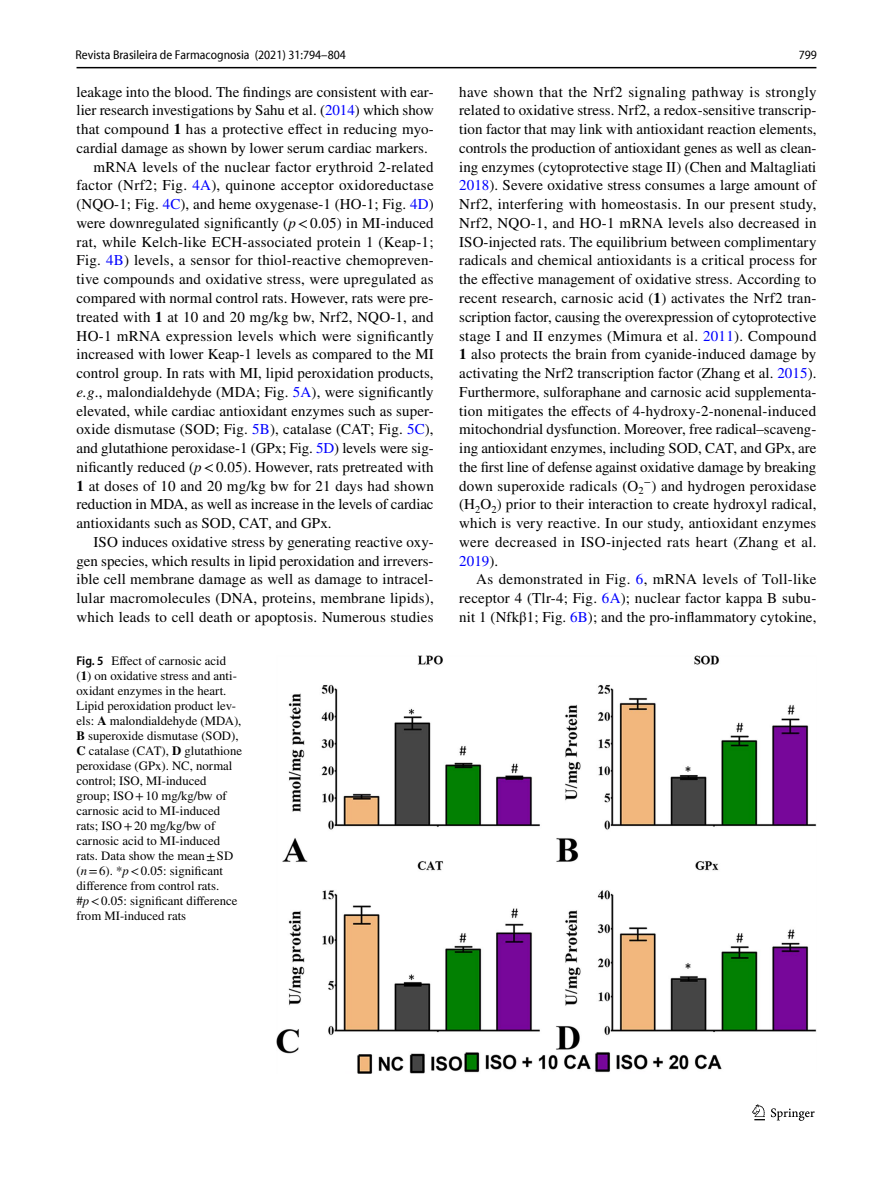
<style>
.page{position:relative;width:893px;height:1187px;background:#fff}
.page>*{position:absolute;margin:0;border:0;box-sizing:border-box;transform-origin:0 0}
.t1{font:15px/18.8px "STIX";letter-spacing:.005em;color:#000;text-align:justify}
.t2{font:12.75px/15px "STIX";color:#000}
.t3{font:semi-condensed 12.75px "Myriad Pro Unic";color:#000}
.s1{color:#00f}
.s2{font-weight:700}
.s3{font-style:italic}
.s4{font-family:"Myriad Pro";font-weight:600;font-stretch:semi-condensed}
</style>
<div class="page">
<hr style="left:77px;top:67px;width:739px;height:1px;background:#000">
<img style="left:276px;top:655px;width:540px;height:418px">
<svg style="left:752px;top:1104px;width:13px;height:16px"></svg>
<svg style="left:771px;top:1108px;width:44px;height:12px"></svg>
<p class="t3" style="left:76px;top:50px;width:272px">Revista Brasileira de Farmacognosia (2021) 31:794–804</p>
<p class="t3" style="left:799px;top:50px;width:20px">799</p>
<p class="t1" style="left:77px;top:83px;width:359px">leakage into the blood. The findings are consistent with ear-</p>
<p class="t1" style="left:77px;top:102px;width:359px">lier research investigations by Sahu et al. (<span class="s1">2014</span>) which show</p>
<p class="t1" style="left:77px;top:121px;width:359px">that compound <span class="s2">1</span> has a protective effect in reducing myo-</p>
<p class="t1" style="left:77px;top:139px;width:353px">cardial damage as shown by lower serum cardiac markers.</p>
<p class="t1" style="left:94px;top:158px;width:342px">mRNA levels of the nuclear factor erythroid 2-related</p>
<p class="t1" style="left:77px;top:177px;width:359px">factor (Nrf2; Fig. <span class="s1">4A</span>), quinone acceptor oxidoreductase</p>
<p class="t1" style="left:77px;top:196px;width:359px">(NQO-1; Fig. <span class="s1">4C</span>), and heme oxygenase-1 (HO-1; Fig. <span class="s1">4D</span>)</p>
<p class="t1" style="left:77px;top:214px;width:359px">were downregulated significantly (<span class="s3">p</span>&lt;0.05) in MI-induced</p>
<p class="t1" style="left:77px;top:233px;width:359px">rat, while Kelch-like ECH-associated protein 1 (Keap-1;</p>
<p class="t1" style="left:77px;top:252px;width:359px">Fig. <span class="s1">4B</span>) levels, a sensor for thiol-reactive chemopreven-</p>
<p class="t1" style="left:77px;top:271px;width:359px">tive compounds and oxidative stress, were upregulated as</p>
<p class="t1" style="left:77px;top:289px;width:358px">compared with normal control rats. However, rats were pre-</p>
<p class="t1" style="left:77px;top:308px;width:359px">treated with <span class="s2">1</span> at 10 and 20 mg/kg bw, Nrf2, NQO-1, and</p>
<p class="t1" style="left:77px;top:327px;width:359px">HO-1 mRNA expression levels which were significantly</p>
<p class="t1" style="left:77px;top:346px;width:359px">increased with lower Keap-1 levels as compared to the MI</p>
<p class="t1" style="left:77px;top:364px;width:359px">control group. In rats with MI, lipid peroxidation products,</p>
<p class="t1" style="left:77px;top:383px;width:359px"><span class="s3">e.g</span>., malondialdehyde (MDA; Fig. <span class="s1">5A</span>), were significantly</p>
<p class="t1" style="left:77px;top:402px;width:359px">elevated, while cardiac antioxidant enzymes such as super-</p>
<p class="t1" style="left:77px;top:421px;width:359px">oxide dismutase (SOD; Fig. <span class="s1">5B</span>), catalase (CAT; Fig. <span class="s1">5C</span>),</p>
<p class="t1" style="left:77px;top:439px;width:359px">and glutathione peroxidase-1 (GPx; Fig. <span class="s1">5D</span>) levels were sig-</p>
<p class="t1" style="left:77px;top:458px;width:359px">nificantly reduced (<span class="s3">p</span>&lt;0.05). However, rats pretreated with</p>
<p class="t1" style="left:77px;top:477px;width:359px"><span class="s2">1</span> at doses of 10 and 20 mg/kg bw for 21 days had shown</p>
<p class="t1" style="left:77px;top:496px;width:359px">reduction in MDA, as well as increase in the levels of cardiac</p>
<p class="t1" style="left:77px;top:514px;width:257px">antioxidants such as SOD, CAT, and GPx.</p>
<p class="t1" style="left:94px;top:533px;width:342px">ISO induces oxidative stress by generating reactive oxy-</p>
<p class="t1" style="left:77px;top:552px;width:358px">gen species, which results in lipid peroxidation and irrevers-</p>
<p class="t1" style="left:77px;top:571px;width:359px">ible cell membrane damage as well as damage to intracel-</p>
<p class="t1" style="left:77px;top:589px;width:359px">lular macromolecules (DNA, proteins, membrane lipids),</p>
<p class="t1" style="left:77px;top:608px;width:358px">which leads to cell death or apoptosis. Numerous studies</p>
<p class="t2" style="left:77px;top:654px;width:167px"><span class="s4">Fig. 5</span> Effect of carnosic acid (<span class="s2">1</span>) on oxidative stress and anti&shy;oxidant enzymes in the heart.<br>Lipid peroxidation product lev&shy;els: <span class="s2">A</span> malondialdehyde (MDA),<br><span class="s2">B</span> superoxide dismutase (SOD),<br><span class="s2">C</span> catalase (CAT), <span class="s2">D</span> glutathione peroxidase (GPx). NC, normal control; ISO, MI-induced group; ISO+10 mg/kg/bw of carnosic acid to MI-induced rats; ISO+20 mg/kg/bw of carnosic acid to MI-induced rats. Data show the mean±SD (<span class="s3">n</span>=6). *<span class="s3">p</span>&lt;0.05: significant difference from control rats. #<span class="s3">p</span>&lt;0.05: significant difference from MI-induced rats</p>
<p class="t1" style="left:459px;top:83px;width:359px">have shown that the Nrf2 signaling pathway is strongly related to oxidative stress. Nrf2, a redox-sensitive transcrip&shy;tion factor that may link with antioxidant reaction elements, controls the production of antioxidant genes as well as clean&shy;ing enzymes (cytoprotective stage II) (Chen and Maltagliati <span class="s1">2018</span>). Severe oxidative stress consumes a large amount of Nrf2, interfering with homeostasis. In our present study, Nrf2, NQO-1, and HO-1 mRNA levels also decreased in ISO-injected rats. The equilibrium between complimentary radicals and chemical antioxidants is a critical process for the effective management of oxidative stress. According to recent research, carnosic acid (<span class="s2">1</span>) activates the Nrf2 tran&shy;scription factor, causing the overexpression of cytoprotective stage I and II enzymes (Mimura et al. <span class="s1">2011</span>). Compound <span class="s2">1</span> also protects the brain from cyanide-induced damage by activating the Nrf2 transcription factor (Zhang et al. <span class="s1">2015</span>).<br>Furthermore, sulforaphane and carnosic acid supplementa&shy;tion mitigates the effects of 4-hydroxy-2-nonenal-induced mitochondrial dysfunction. Moreover, free radical–scaveng&shy;ing antioxidant enzymes, including SOD, CAT, and GPx, are the first line of defense against oxidative damage by breaking down superoxide radicals (O<sub>2</sub><sup>−</sup>) and hydrogen peroxidase (H<sub>2</sub>O<sub>2</sub>) prior to their interaction to create hydroxyl radical, which is very reactive. In our study, antioxidant enzymes were decreased in ISO-injected rats heart (Zhang et al.<br><span class="s1">2019</span>).</p>
<p class="t1" style="left:459px;top:571px;width:359px;text-indent:17px">As demonstrated in Fig. <span class="s1">6</span>, mRNA levels of Toll-like receptor 4 (Tlr-4; Fig. <span class="s1">6A</span>); nuclear factor kappa B subu&shy;nit 1 (Nfkβ1; Fig. <span class="s1">6B</span>); and the pro-inflammatory cytokine,</p>
</div>
